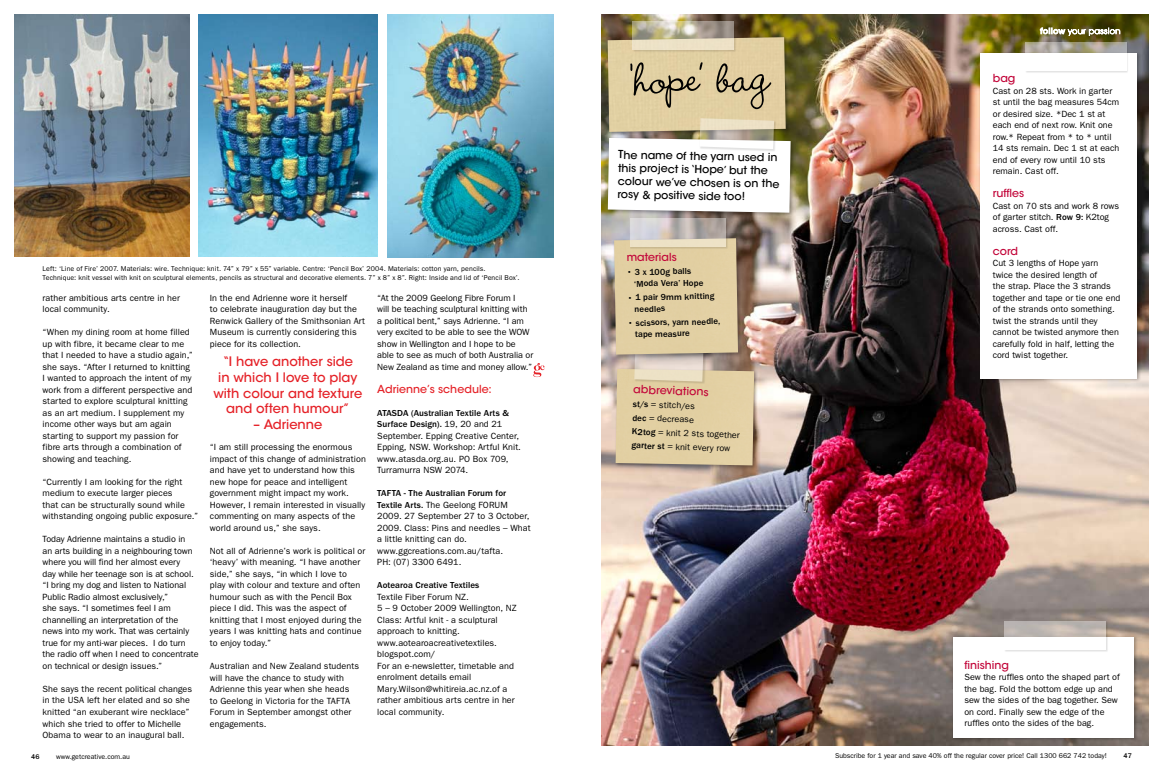
<style>
.page{position:relative;width:1163px;height:780px;background:#fff}
.page>*{position:absolute;margin:0;border:0;box-sizing:border-box;transform-origin:0 0}
.t1{font:500 54px "Wendy LP Std";color:#000}
.t2{font:500 13px/15.6px "ITC Avant Garde Std";color:#e52127;text-align:center}
.t3{font:500 11px/13.2px "ITC Avant Garde Std";color:#000}
.t4{font:500 11px "ITC Avant Garde Std";color:#c20539}
.t5{font:500 11px "ITC Avant Garde Std";letter-spacing:.005em;color:#e52127}
.t6{font:9px/11.5px "ITC Franklin Gothic Std";letter-spacing:.005em;color:#000}
.t7{font:500 9px/11.5px "ITC Franklin Gothic Std";letter-spacing:.005em;color:#000}
.t8{font:7px/8.4px "ITC Franklin Gothic Std";letter-spacing:.015em;color:#000}
.t9{font:500 7px "ITC Franklin Gothic Std";color:#000}
.s1{font-weight:500}
</style>
<div class="page">
<img style="left:14px;top:14px;width:175px;height:243px">
<img style="left:198px;top:14px;width:179px;height:243px">
<img style="left:387px;top:14px;width:166px;height:244px">
<svg style="left:533px;top:363px;width:11px;height:14px"></svg>
<img style="left:601px;top:14px;width:547px;height:732px">
<div style="left:606px;top:136px;width:193px;height:85px;background:#000;opacity:.3"></div>
<div style="left:606px;top:35px;width:188px;height:105px;background:#000;opacity:.3"></div>
<div style="left:607px;top:37px;width:178px;height:81px;background:#e2cfa2"></div>
<div style="left:633px;top:22px;width:105px;height:32px;background:#000;opacity:.3"></div>
<svg style="left:632px;top:22px;width:101px;height:28px;background:#c9c0a9"></svg>
<svg style="left:607px;top:118px;width:183px;height:95px"></svg>
<div style="left:951px;top:635px;width:191px;height:110px;background:#000;opacity:.3"></div>
<div style="left:952px;top:637px;width:181px;height:100px;background:#fff"></div>
<div style="left:977px;top:51px;width:167px;height:335px;background:#000;opacity:.3"></div>
<div style="left:979px;top:53px;width:157px;height:325px;background:#fff"></div>
<div style="left:1004px;top:621px;width:105px;height:32px;background:#000;opacity:.3"></div>
<svg style="left:1003px;top:621px;width:102px;height:28px"></svg>
<div style="left:613px;top:367px;width:149px;height:107px;background:#000;opacity:.3"></div>
<div style="left:615px;top:369px;width:139px;height:96px;background:#e2d0a3"></div>
<div style="left:1024px;top:43px;width:106px;height:32px;background:#000;opacity:.3"></div>
<svg style="left:1024px;top:43px;width:101px;height:28px"></svg>
<div style="left:634px;top:351px;width:74px;height:37px;background:#000;opacity:.3"></div>
<svg style="left:634px;top:363px;width:69px;height:18px"></svg>
<div style="left:612px;top:236px;width:134px;height:127px;background:#000;opacity:.3"></div>
<div style="left:614px;top:238px;width:124px;height:116px;background:#e2cfa2"></div>
<div style="left:629px;top:218px;width:100px;height:33px;background:#000;opacity:.3"></div>
<svg style="left:629px;top:218px;width:96px;height:29px;background:#ccc5bc"></svg>
<svg style="left:1039px;top:27px;width:81px;height:9px"></svg>
<p class="t8" style="left:43px;top:265px;width:478px">Left: ‘Line of Fire’ 2007. Materials: wire. Technique: knit. 74” x 79” x 55” variable. Centre: ‘Pencil Box’ 2004. Materials: cotton yarn, pencils.<br>Technique: knit vessel with knit on sculptural elements, pencils as structural and decorative elements. 7” x 8” x 8”. Right: Inside and lid of ‘Pencil Box’.</p>
<p class="t6" style="left:43px;top:292px;width:139px">rather ambitious arts centre in her local community.</p>
<p class="t6" style="left:43px;top:326px;width:152px">“When my dining room at home filled up with fibre, it became clear to me that I needed to have a studio again,” she says. “After I returned to knitting I wanted to approach the intent of my work from a different perspective and started to explore sculptural knitting as an art medium. I supplement my income other ways but am again starting to support my passion for fibre arts through a combination of showing and teaching.</p>
<p class="t6" style="left:43px;top:476px;width:157px">“Currently I am looking for the right medium to execute larger pieces<br>that can be structurally sound while withstanding ongoing public exposure.”</p>
<p class="t6" style="left:43px;top:533px;width:157px">Today Adrienne maintains a studio in<br>an arts building in a neighbouring town where you will find her almost every<br>day while her teenage son is at school. “I bring my dog and listen to National Public Radio almost exclusively,”<br>she says. “I sometimes feel I am channelling an interpretation of the news into my work. That was certainly true for my anti-war pieces. I do turn the radio off when I need to concentrate on technical or design issues.”</p>
<p class="t6" style="left:43px;top:683px;width:151px">She says the recent political changes in the USA left her elated and so she knitted “an exuberant wire necklace” which she tried to offer to Michelle Obama to wear to an inaugural ball.</p>
<p class="t6" style="left:210px;top:292px;width:157px">In the end Adrienne wore it herself<br>to celebrate inauguration day but the Renwick Gallery of the Smithsonian Art Museum is currently considering this piece for its collection.</p>
<h2 class="t2" style="left:213px;top:354px;width:150px">“I have another side<br>in which I love to play with colour and texture and often humour”</h2>
<h2 class="t2" style="left:253px;top:416px;width:71px">– Adrienne</h2>
<p class="t6" style="left:210px;top:441px;width:157px">“I am still processing the enormous impact of this change of administration and have yet to understand how this new hope for peace and intelligent government might impact my work.<br>However, I remain interested in visually commenting on many aspects of the world around us,” she says.</p>
<p class="t6" style="left:210px;top:545px;width:157px">Not all of Adrienne’s work is political or ‘heavy’ with meaning. “I have another side,” she says, “in which I love to<br>play with colour and texture and often humour such as with the Pencil Box piece I did. This was the aspect of knitting that I most enjoyed during the years I was knitting hats and continue to enjoy today.”</p>
<p class="t6" style="left:210px;top:660px;width:151px">Australian and New Zealand students will have the chance to study with<br>Adrienne this year when she heads to Geelong in Victoria for the TAFTA<br>Forum in September amongst other engagements.</p>
<p class="t6" style="left:377px;top:292px;width:157px">“At the 2009 Geelong Fibre Forum I<br>will be teaching sculptural knitting with a political bent,” says Adrienne. “I am very excited to be able to see the WOW show in Wellington and I hope to be able to see as much of both Australia or New Zealand as time and money allow.”</p>
<p class="t5" style="left:377px;top:382px;width:116px">Adrienne’s schedule:</p>
<p class="t6" style="left:377px;top:407px;width:145px"><span class="s1">ATASDA (Australian Textile Arts &amp;<br>Surface Design).</span> 19, 20 and 21<br>September. Epping Creative Center,<br>Epping, NSW. Workshop: Artful Knit. www.atasda.org.au. PO Box 709,<br>Turramurra NSW 2074.</p>
<p class="t6" style="left:377px;top:487px;width:155px"><span class="s1">TAFTA - The Australian Forum for<br>Textile Arts.</span> The Geelong FORUM<br>2009. 27 September 27 to 3 October,<br>2009. Class: Pins and needles – What a little knitting can do. www.ggcreations.com.au/tafta.<br>PH: (07) 3300 6491.</p>
<p class="t7" style="left:377px;top:579px;width:104px">Aotearoa Creative Textiles</p>
<p class="t6" style="left:377px;top:591px;width:141px">Textile Fiber Forum NZ.<br>5 – 9 October 2009 Wellington, NZ<br>Class: Artful knit - a sculptural approach to knitting. www.aotearoacreativetextiles. blogspot.com/<br>For an e-newsletter, timetable and enrolment details email<br>Mary.Wilson@whitireia.ac.nz.of a rather ambitious arts centre in her local community.</p>
<h1 class="t1" style="left:629px;top:49px;width:141px;rotate:-1deg">‘hope’ bag</h1>
<p class="t4" style="left:992px;top:71px;width:24px">bag</p>
<p class="t6" style="left:992px;top:85px;width:128px">Cast on 28 sts. Work in garter st until the bag measures 54cm or desired size. *Dec 1 st at each end of next row. Knit one row.* Repeat from * to * until<br>14 sts remain. Dec 1 st at each end of every row until 10 sts remain. Cast off.</p>
<p class="t4" style="left:992px;top:186px;width:33px">ruffles</p>
<p class="t6" style="left:992px;top:200px;width:128px">Cast on 70 sts and work 8 rows of garter stitch. <span class="s1">Row 9:</span> K2tog across. Cast off.</p>
<p class="t4" style="left:992px;top:244px;width:27px">cord</p>
<p class="t6" style="left:992px;top:257px;width:129px">Cut 3 lengths of Hope yarn twice the desired length of<br>the strap. Place the 3 strands together and tape or tie one end of the strands onto something. twist the strands until they cannot be twisted anymore then carefully fold in half, letting the cord twist together.</p>
<p class="t3" style="left:618px;top:148px;width:163px;rotate:1deg">The name of the yarn used in this project is ‘Hope’ but the colour we’ve chosen is on the rosy &amp; positive side too!</p>
<p class="t4" style="left:626px;top:251px;width:52px;rotate:-1deg">materials</p>
<p class="t7" style="left:633px;top:266px;width:71px;text-indent:-7px;rotate:-1deg">• 3 x 100g balls ‘Moda Vera’ Hope</p>
<p class="t7" style="left:634px;top:292px;width:81px;text-indent:-7px;rotate:-1deg">• 1 pair 9mm knitting needles</p>
<p class="t7" style="left:634px;top:317px;width:87px;text-indent:-7px;rotate:-1deg">• scissors, yarn needle, tape measure</p>
<p class="t4" style="left:633px;top:382px;width:77px;rotate:2deg">abbreviations</p>
<p class="t6" style="left:633px;top:397px;width:109px;line-height:13.8px;rotate:2deg"><span class="s1">st/s</span> = stitch/es<br><span class="s1">dec</span> = decrease<br><span class="s1">K2tog</span> = knit 2 sts together <span class="s1">garter st</span> = knit every row</p>
<p class="t4" style="left:964px;top:658px;width:46px">finishing</p>
<p class="t6" style="left:964px;top:671px;width:157px">Sew the ruffles onto the shaped part of the bag. Fold the bottom edge up and sew the sides of the bag together. Sew on cord. Finally sew the edge of the ruffles onto the sides of the bag.</p>
<p class="t9" style="left:31px;top:752px;width:10px">46</p>
<p class="t8" style="left:56px;top:752px;width:75px">www.getcreative.com.au</p>
<p class="t8" style="left:834px;top:751px;width:273px">Subscribe for 1 year and save 40% off the regular cover price! Call 1300 662 742 today!</p>
<p class="t9" style="left:1123px;top:752px;width:10px">47</p>
</div>
